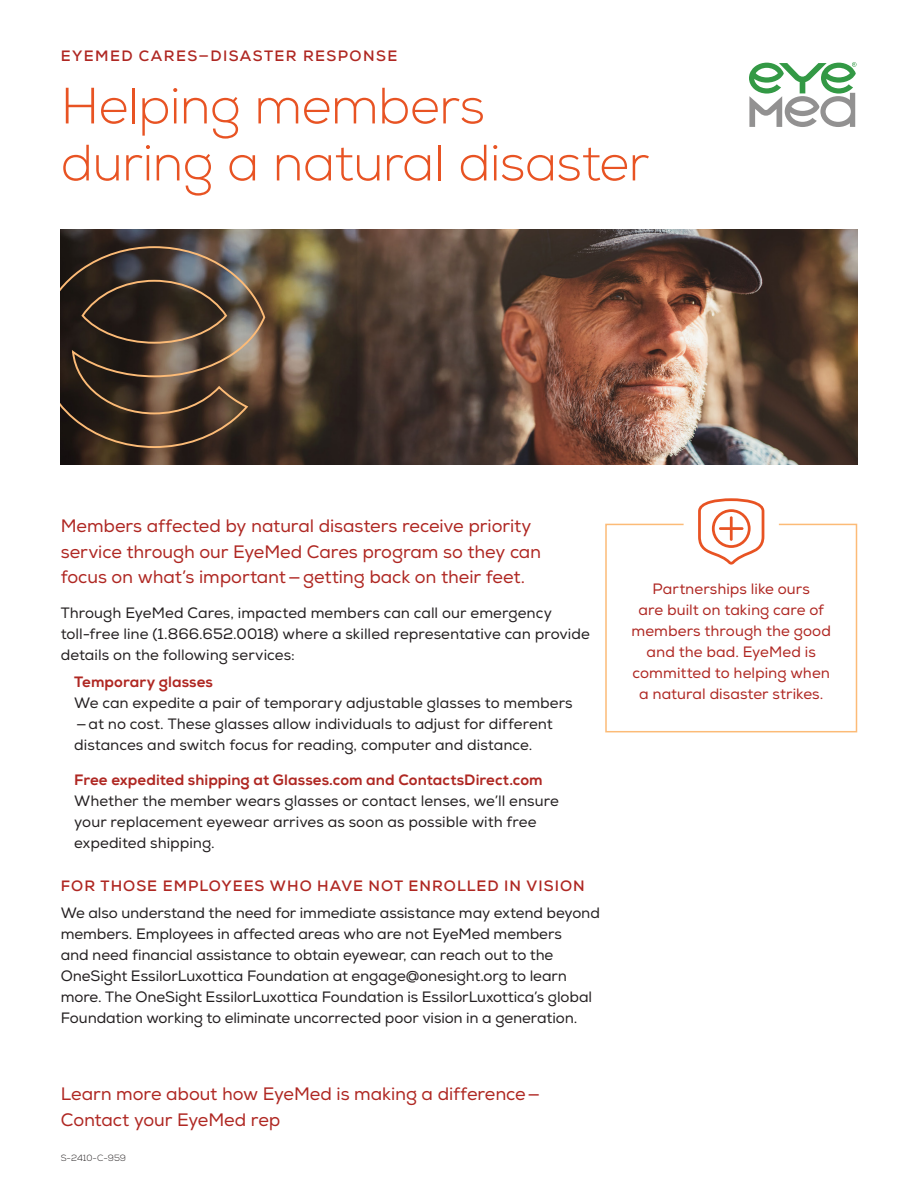
<style>
.page{position:relative;width:918px;height:1188px;background:#fff}
.page>*{position:absolute;margin:0;border:0;box-sizing:border-box;transform-origin:0 0}
.H2__Headline{font:300 51px/57px "Nexa";letter-spacing:-.015em;color:#e85323}
.H3__Intro{font:18px/25.5px "Nexa";letter-spacing:-.005em;color:#af2722}
.H4__CTA{font:18px/25.5px "Nexa";letter-spacing:-.005em;color:#af2722}
.P_Body{font:15px/21px "Nexa";letter-spacing:-.005em;color:#231f20}
.H3__Callout{font:15px/21px "Nexa";letter-spacing:.005em;color:#af2722;text-align:center}
.H3_subhead{font:700 15px "Nexa";letter-spacing:.07em;color:#af2722}
.H1__page_subhead{font:700 15px "Nexa";letter-spacing:.095em;color:#af2722}
.t1{font:300 9px "Nexa";color:#231f20}
.s1{font-family:"Nexa X Bold";color:#af2722}
</style>
<div class="page">
<svg style="left:605px;top:523px;width:253px;height:210px"></svg>
<img style="left:61px;top:230px;width:796px;height:235px">
<svg style="left:749px;top:62px;width:107px;height:65px"></svg>
<svg style="left:698px;top:498px;width:66px;height:67px"></svg>
<svg style="left:61px;top:245px;width:205px;height:204px"></svg>
<h1 class="H1__page_subhead" style="left:61px;top:46px;width:338px">EYEMED CARES—DISASTER RESPONSE</h1>
<h2 class="H2__Headline" style="left:61px;top:79px;width:590px">Helping members during a natural disaster</h2>
<h3 class="H3__Intro" style="left:61px;top:514px;width:482px">Members affected by natural disasters receive priority service through our EyeMed Cares program so they can focus on what’s important—getting back on their feet.</h3>
<p class="P_Body" style="left:61px;top:602px;width:531px">Through EyeMed Cares, impacted members can call our emergency toll-free line (1.866.652.0018) where a skilled representative can provide details on the following services:</p>
<p class="P_Body" style="left:74px;top:672px;width:500px"><span class="s1">Temporary glasses<br></span>We can expedite a pair of temporary adjustable glasses to members —at no cost. These glasses allow individuals to adjust for different distances and switch focus for reading, computer and distance.</p>
<p class="P_Body" style="left:74px;top:770px;width:486px"><span class="s1">Free expedited shipping at Glasses.com and ContactsDirect.com </span>Whether the member wears glasses or contact lenses, we’ll ensure your replacement eyewear arrives as soon as possible with free expedited shipping.</p>
<h3 class="H3_subhead" style="left:61px;top:876px;width:525px">FOR THOSE EMPLOYEES WHO HAVE NOT ENROLLED IN VISION</h3>
<p class="P_Body" style="left:61px;top:903px;width:541px">We also understand the need for immediate assistance may extend beyond members. Employees in affected areas who are not EyeMed members<br>and need financial assistance to obtain eyewear, can reach out to the OneSight EssilorLuxottica Foundation at engage@onesight.org to learn more. The OneSight EssilorLuxottica Foundation is EssilorLuxottica’s global Foundation working to eliminate uncorrected poor vision in a generation.</p>
<h4 class="H4__CTA" style="left:61px;top:1082px;width:481px">Learn more about how EyeMed is making a difference—<br>Contact your EyeMed rep</h4>
<p class="t1" style="left:61px;top:1153px;width:67px">S-2410-C-959</p>
<h3 class="H3__Callout" style="left:632px;top:579px;width:201px">Partnerships like ours<br>are built on taking care of members through the good and the bad. EyeMed is committed to helping when a natural disaster strikes.</h3>
</div>
